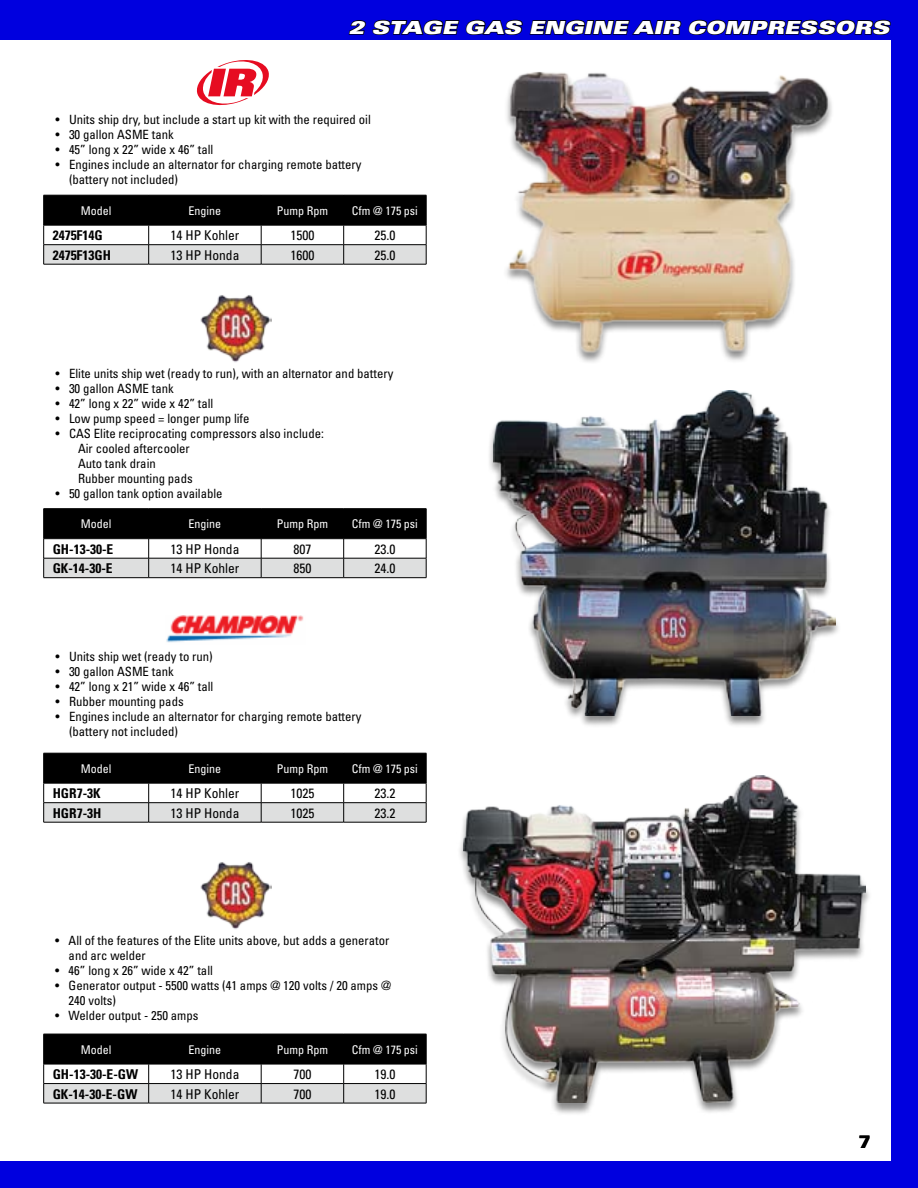
<style>
.page{position:relative;width:918px;height:1188px;background:#0000df}
.page>*{position:absolute;margin:0;border:0;box-sizing:border-box;transform-origin:0 0}
.t1{font:italic 900 expanded 18px "Univers";color:#fff}
.t2{font:900 18px "Univers";color:#000}
.t3{font:condensed 13.5px "Univers";color:#000}
.t4{font:700 condensed 13.5px "Univers";color:#000}
.t5{font:condensed 12.75px/15px "Univers";color:#000}
.t6{font:condensed 12px "Univers";color:#fff}
</style>
<div class="page">
<div style="left:0;top:40px;width:891px;height:1121px;background:#fff"></div>
<svg style="left:348px;top:19px;width:175px;height:16px"></svg>
<svg style="left:529px;top:19px;width:362px;height:16px"></svg>
<img style="left:506px;top:71px;width:326px;height:291px">
<svg style="left:197px;top:60px;width:72px;height:45px"></svg>
<svg style="left:43px;top:195px;width:384px;height:69px"></svg>
<hr style="left:44px;top:264px;width:105px;height:1px;background:#000">
<hr style="left:149px;top:264px;width:112px;height:1px;background:#000">
<hr style="left:261px;top:264px;width:83px;height:1px;background:#000">
<hr style="left:344px;top:264px;width:82px;height:1px;background:#000">
<img style="left:200px;top:295px;width:71px;height:67px">
<hr style="left:44px;top:508px;width:105px;height:1px;background:#000">
<hr style="left:149px;top:508px;width:112px;height:1px;background:#000">
<hr style="left:261px;top:508px;width:83px;height:1px;background:#000">
<hr style="left:344px;top:508px;width:82px;height:1px;background:#000">
<svg style="left:43px;top:509px;width:384px;height:69px"></svg>
<hr style="left:44px;top:577px;width:105px;height:1px;background:#000">
<hr style="left:149px;top:577px;width:112px;height:1px;background:#000">
<hr style="left:261px;top:577px;width:83px;height:1px;background:#000">
<hr style="left:344px;top:577px;width:82px;height:1px;background:#000">
<div style="left:487px;top:390px;width:354px;height:337px;background:#000;opacity:.46"></div>
<img style="left:494px;top:391px;width:341px;height:324px">
<svg style="left:43px;top:753px;width:384px;height:69px"></svg>
<hr style="left:44px;top:822px;width:105px;height:1px;background:#000">
<hr style="left:149px;top:822px;width:112px;height:1px;background:#000">
<hr style="left:261px;top:822px;width:83px;height:1px;background:#000">
<hr style="left:344px;top:822px;width:82px;height:1px;background:#000">
<img style="left:166px;top:615px;width:138px;height:28px">
<div style="left:457px;top:775px;width:415px;height:340px;background:#000;opacity:.46"></div>
<img style="left:463px;top:775px;width:403px;height:328px">
<img style="left:200px;top:862px;width:71px;height:67px">
<svg style="left:43px;top:1034px;width:384px;height:69px"></svg>
<hr style="left:44px;top:1103px;width:105px;height:1px;background:#000">
<hr style="left:149px;top:1103px;width:112px;height:1px;background:#000">
<hr style="left:261px;top:1103px;width:83px;height:1px;background:#000">
<hr style="left:344px;top:1103px;width:82px;height:1px;background:#000">
<h1 class="t1" style="left:349px;top:17px;width:41px">2 STA</h1>
<h1 class="t1" style="left:422px;top:17px;width:63px">GE GAS</h1>
<h1 class="t1" style="left:529px;top:17px;width:71px">ENGINE</h1>
<h1 class="t1" style="left:634px;top:17px;width:17px">AIR</h1>
<h1 class="t1" style="left:687px;top:17px;width:204px">COMPRESSORS</h1>
<p class="t5" style="left:56px;top:112px;width:317px">• Units ship dry, but include a start up kit with the required oil</p>
<p class="t5" style="left:56px;top:127px;width:120px">• 30 gallon ASME tank</p>
<p class="t5" style="left:56px;top:142px;width:159px">• 45” long x 22” wide x 46” tall</p>
<p class="t5" style="left:69px;top:157px;width:294px;text-indent:-14px">• Engines include an alternator for charging remote battery (battery not included)</p>
<p class="t6" style="left:81px;top:203px;width:32px">Model</p>
<p class="t6" style="left:189px;top:203px;width:34px">Engine</p>
<p class="t6" style="left:277px;top:203px;width:53px">Pump Rpm</p>
<p class="t6" style="left:352px;top:203px;width:68px">Cfm @ 175 psi</p>
<p class="t4" style="left:53px;top:227px;width:52px">2475F14G</p>
<p class="t3" style="left:170px;top:227px;width:70px">14 HP Kohler</p>
<p class="t3" style="left:290px;top:227px;width:25px">1500</p>
<p class="t3" style="left:374px;top:227px;width:22px">25.0</p>
<p class="t4" style="left:53px;top:247px;width:60px">2475F13GH</p>
<p class="t3" style="left:170px;top:246px;width:70px">13 HP Honda</p>
<p class="t3" style="left:290px;top:246px;width:25px">1600</p>
<p class="t3" style="left:374px;top:246px;width:22px">25.0</p>
<p class="t5" style="left:56px;top:366px;width:339px">• Elite units ship wet (ready to run), with an alternator and battery</p>
<p class="t5" style="left:56px;top:381px;width:120px">• 30 gallon ASME tank</p>
<p class="t5" style="left:56px;top:396px;width:159px">• 42” long x 22” wide x 42” tall</p>
<p class="t5" style="left:56px;top:411px;width:196px">• Low pump speed = longer pump life</p>
<p class="t5" style="left:78px;top:426px;width:247px;text-indent:-23px">• CAS Elite reciprocating compressors also include:<br>Air cooled aftercooler<br>Auto tank drain<br>Rubber mounting pads</p>
<p class="t5" style="left:56px;top:486px;width:169px">• 50 gallon tank option available</p>
<p class="t6" style="left:81px;top:517px;width:32px">Model</p>
<p class="t6" style="left:189px;top:517px;width:34px">Engine</p>
<p class="t6" style="left:277px;top:517px;width:53px">Pump Rpm</p>
<p class="t6" style="left:352px;top:517px;width:68px">Cfm @ 175 psi</p>
<p class="t4" style="left:53px;top:541px;width:62px">GH-13-30-E</p>
<p class="t3" style="left:170px;top:540px;width:70px">13 HP Honda</p>
<p class="t3" style="left:293px;top:540px;width:19px">807</p>
<p class="t3" style="left:374px;top:540px;width:22px">23.0</p>
<p class="t4" style="left:53px;top:560px;width:61px">GK-14-30-E</p>
<p class="t3" style="left:170px;top:560px;width:70px">14 HP Kohler</p>
<p class="t3" style="left:293px;top:560px;width:19px">850</p>
<p class="t3" style="left:374px;top:560px;width:22px">24.0</p>
<p class="t5" style="left:56px;top:649px;width:159px">• Units ship wet (ready to run)</p>
<p class="t5" style="left:56px;top:664px;width:120px">• 30 gallon ASME tank</p>
<p class="t5" style="left:56px;top:679px;width:159px">• 42” long x 21” wide x 46” tall</p>
<p class="t5" style="left:56px;top:694px;width:130px">• Rubber mounting pads</p>
<p class="t5" style="left:69px;top:709px;width:294px;text-indent:-14px">• Engines include an alternator for charging remote battery (battery not included)</p>
<p class="t6" style="left:81px;top:761px;width:32px">Model</p>
<p class="t6" style="left:189px;top:761px;width:34px">Engine</p>
<p class="t6" style="left:277px;top:761px;width:53px">Pump Rpm</p>
<p class="t6" style="left:352px;top:761px;width:68px">Cfm @ 175 psi</p>
<p class="t4" style="left:53px;top:785px;width:49px">HGR7-3K</p>
<p class="t3" style="left:170px;top:785px;width:70px">14 HP Kohler</p>
<p class="t3" style="left:290px;top:785px;width:25px">1025</p>
<p class="t3" style="left:374px;top:785px;width:22px">23.2</p>
<p class="t4" style="left:53px;top:805px;width:50px">HGR7-3H</p>
<p class="t3" style="left:170px;top:804px;width:70px">13 HP Honda</p>
<p class="t3" style="left:290px;top:804px;width:25px">1025</p>
<p class="t3" style="left:374px;top:804px;width:22px">23.2</p>
<p class="t5" style="left:69px;top:933px;width:322px;text-indent:-14px">• All of the features of the Elite units above, but adds a generator and arc welder</p>
<p class="t5" style="left:55px;top:963px;width:159px">• 46” long x 26” wide x 42” tall</p>
<p class="t5" style="left:69px;top:978px;width:324px;text-indent:-14px">• Generator output - 5500 watts (41 amps @ 120 volts / 20 amps @<br>240 volts)</p>
<p class="t5" style="left:55px;top:1008px;width:145px">• Welder output - 250 amps</p>
<p class="t6" style="left:81px;top:1042px;width:32px">Model</p>
<p class="t6" style="left:189px;top:1042px;width:34px">Engine</p>
<p class="t6" style="left:277px;top:1042px;width:53px">Pump Rpm</p>
<p class="t6" style="left:352px;top:1042px;width:68px">Cfm @ 175 psi</p>
<p class="t4" style="left:53px;top:1066px;width:87px">GH-13-30-E-GW</p>
<p class="t3" style="left:170px;top:1066px;width:70px">13 HP Honda</p>
<p class="t3" style="left:293px;top:1066px;width:19px">700</p>
<p class="t3" style="left:374px;top:1066px;width:22px">19.0</p>
<p class="t4" style="left:53px;top:1086px;width:86px">GK-14-30-E-GW</p>
<p class="t3" style="left:170px;top:1085px;width:70px">14 HP Kohler</p>
<p class="t3" style="left:293px;top:1085px;width:19px">700</p>
<p class="t3" style="left:374px;top:1085px;width:22px">19.0</p>
<h1 class="t2" style="left:859px;top:1131px;width:14px">7</h1>
</div>
